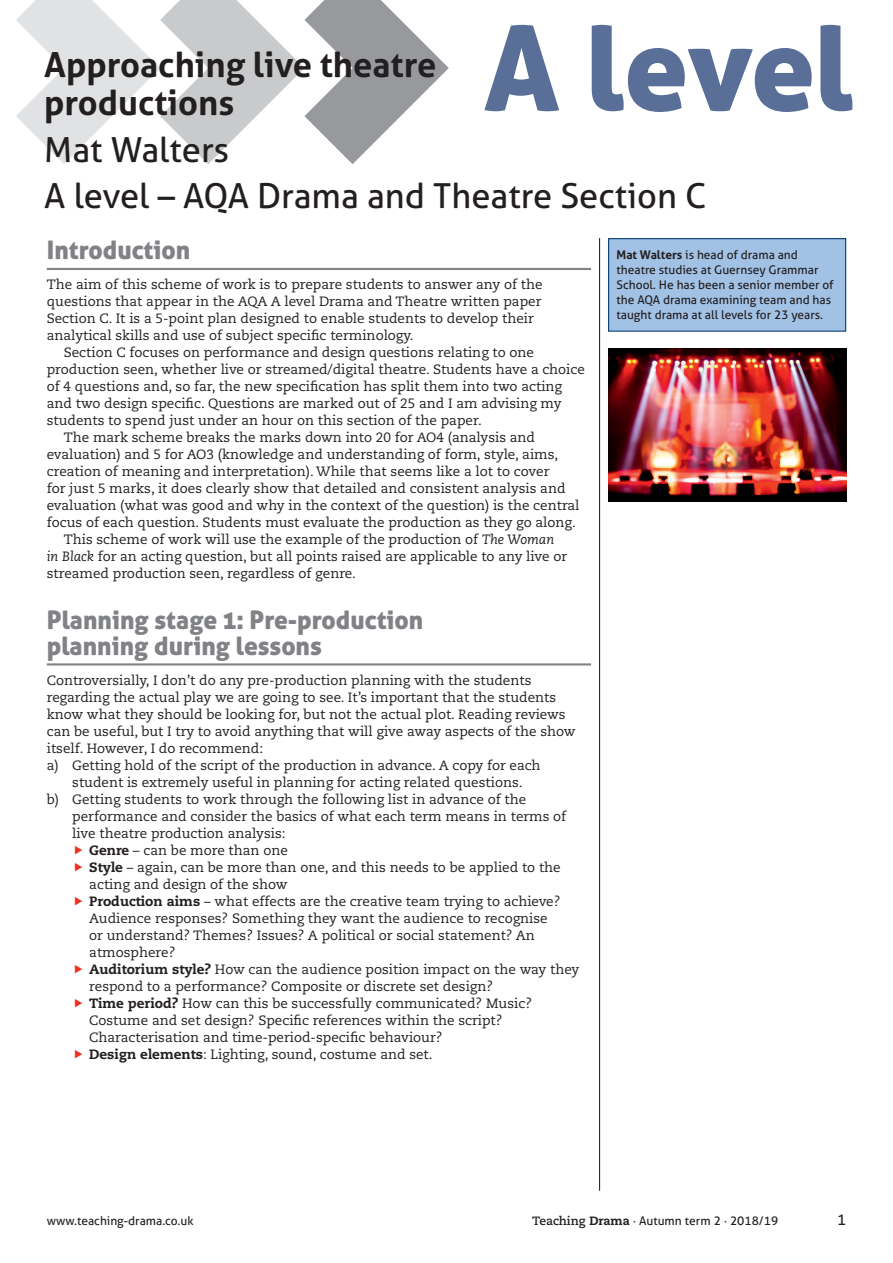
<style>
.page{position:relative;width:893px;height:1263px;background:#fff}
.page>*{position:absolute;margin:0;border:0;box-sizing:border-box;transform-origin:0 0}
.level{font:118.2px "Aller Display";color:#596f98}
.Scheme_author_detail{font:34.5px "Aller";color:#231f20}
.Scheme_title{font:700 34.5px/38.2px "Aller";color:#231f20}
.scheme_crosshead_a{font:25.5px/25.5px "Aller Display";color:#808285}
.t1{font:15px "Aller";color:#231f20}
.body_text__serif{font:13.5px/17px "Caecilia LT Std";color:#231f20}
.body_text_no_indent{font:13.5px/17px "Caecilia LT Std";color:#231f20}
.box_text_no_indent{font:12px/14.9px "Aller";color:#231f20}
.s1{font-style:italic}
.s2{font-weight:800}
.s3{font-weight:700}
.s4{font-family:"Caecilia LT Std";font-weight:700}
.s5{font-family:"Caecilia LT Std";font-weight:800}
</style>
<div class="page">
<svg style="left:16px;top:0;width:433px;height:164px"></svg>
<hr style="left:599px;top:238px;width:1px;height:953px;background:#231f20">
<hr style="left:47px;top:268px;width:544px;height:2px;background:#808285">
<hr style="left:47px;top:663px;width:544px;height:2px;background:#808285">
<div style="left:609px;top:239px;width:237px;height:92px;background:#a1c1e5"></div>
<div style="left:608px;top:238px;width:238px;height:94px;border:1px solid #01386b"></div>
<img style="left:608px;top:349px;width:238px;height:153px">
<p class="level" style="left:484px;top:-7px;width:371px">A level</p>
<p class="Scheme_title" style="left:44px;top:45px;width:394px">Approaching live theatre productions</p>
<p class="Scheme_author_detail" style="left:44px;top:128px;width:187px">Mat Walters</p>
<p class="Scheme_author_detail" style="left:44px;top:175px;width:664px">A level – AQA Drama and Theatre Section C</p>
<p class="scheme_crosshead_a" style="left:47px;top:237px;width:145px">Introduction</p>
<p class="body_text_no_indent" style="left:47px;top:276px;width:497px">The aim of this scheme of work is to prepare students to answer any of the questions that appear in the AQA A level Drama and Theatre written paper Section C. It is a 5-point plan designed to enable students to develop their analytical skills and use of subject specific terminology.</p>
<p class="body_text__serif" style="left:47px;top:344px;width:540px;text-indent:17px">Section C focuses on performance and design questions relating to one production seen, whether live or streamed/digital theatre. Students have a choice of 4 questions and, so far, the new specification has split them into two acting and two design specific. Questions are marked out of 25 and I am advising my students to spend just under an hour on this section of the paper.</p>
<p class="body_text__serif" style="left:47px;top:429px;width:534px;text-indent:17px">The mark scheme breaks the marks down into 20 for AO4 (analysis and evaluation) and 5 for AO3 (knowledge and understanding of form, style, aims, creation of meaning and interpretation). While that seems like a lot to cover<br>for just 5 marks, it does clearly show that detailed and consistent analysis and evaluation (what was good and why in the context of the question) is the central focus of each question. Students must evaluate the production as they go along.</p>
<p class="body_text__serif" style="left:47px;top:531px;width:522px;text-indent:17px">This scheme of work will use the example of the production of <span class="s1">The Woman in Black</span> for an acting question, but all points raised are applicable to any live or streamed production seen, regardless of genre.</p>
<p class="scheme_crosshead_a" style="left:47px;top:607px;width:378px">Planning stage 1: Pre-production planning during lessons</p>
<p class="body_text_no_indent" style="left:47px;top:672px;width:530px">Controversially, I don’t do any pre-production planning with the students regarding the actual play we are going to see. It’s important that the students know what they should be looking for, but not the actual plot. Reading reviews can be useful, but I try to avoid anything that will give away aspects of the show itself. However, I do recommend:</p>
<p class="body_text__serif" style="left:47px;top:757px;width:495px;text-align:center">a) Getting hold of the script of the production in advance. A copy for each student is extremely useful in planning for acting related questions.</p>
<p class="body_text__serif" style="left:72px;top:791px;width:495px;text-indent:-26px">b) Getting students to work through the following list in advance of the performance and consider the basics of what each term means in terms of live theatre production analysis:</p>
<p class="body_text__serif" style="left:89px;top:842px;width:200px"><span class="s2">Genre</span> – can be more than one</p>
<p class="body_text__serif" style="left:89px;top:859px;width:473px"><span class="s2">Style</span> – again, can be more than one, and this needs to be applied to the acting and design of the show</p>
<p class="body_text__serif" style="left:89px;top:893px;width:473px"><span class="s2">Production aims</span> – what effects are the creative team trying to achieve?<br>Audience responses? Something they want the audience to recognise or understand? Themes? Issues? A political or social statement? An atmosphere?</p>
<p class="body_text__serif" style="left:89px;top:961px;width:491px"><span class="s2">Auditorium style?</span> How can the audience position impact on the way they respond to a performance? Composite or discrete set design?</p>
<p class="body_text__serif" style="left:89px;top:995px;width:444px"><span class="s2">Time period?</span> How can this be successfully communicated? Music?<br>Costume and set design? Specific references within the script?<br>Characterisation and time-period-specific behaviour?</p>
<p class="body_text__serif" style="left:89px;top:1046px;width:345px"><span class="s2">Design elements</span>: Lighting, sound, costume and set.</p>
<p class="box_text_no_indent" style="left:617px;top:248px;width:219px"><span class="s3">Mat Walters</span> is head of drama and theatre studies at Guernsey Grammar School. He has been a senior member of the AQA drama examining team and has taught drama at all levels for 23 years.</p>
<p class="box_text_no_indent" style="left:47px;top:1213px;width:148px">www.teaching-drama.co.uk</p>
<p class="box_text_no_indent" style="left:532px;top:1213px;width:247px"><span class="s4">Teaching</span> <span class="s5">Drama</span> · Autumn term 2 · 2018/19</p>
<p class="t1" style="left:837px;top:1210px;width:10px">1</p>
</div>
